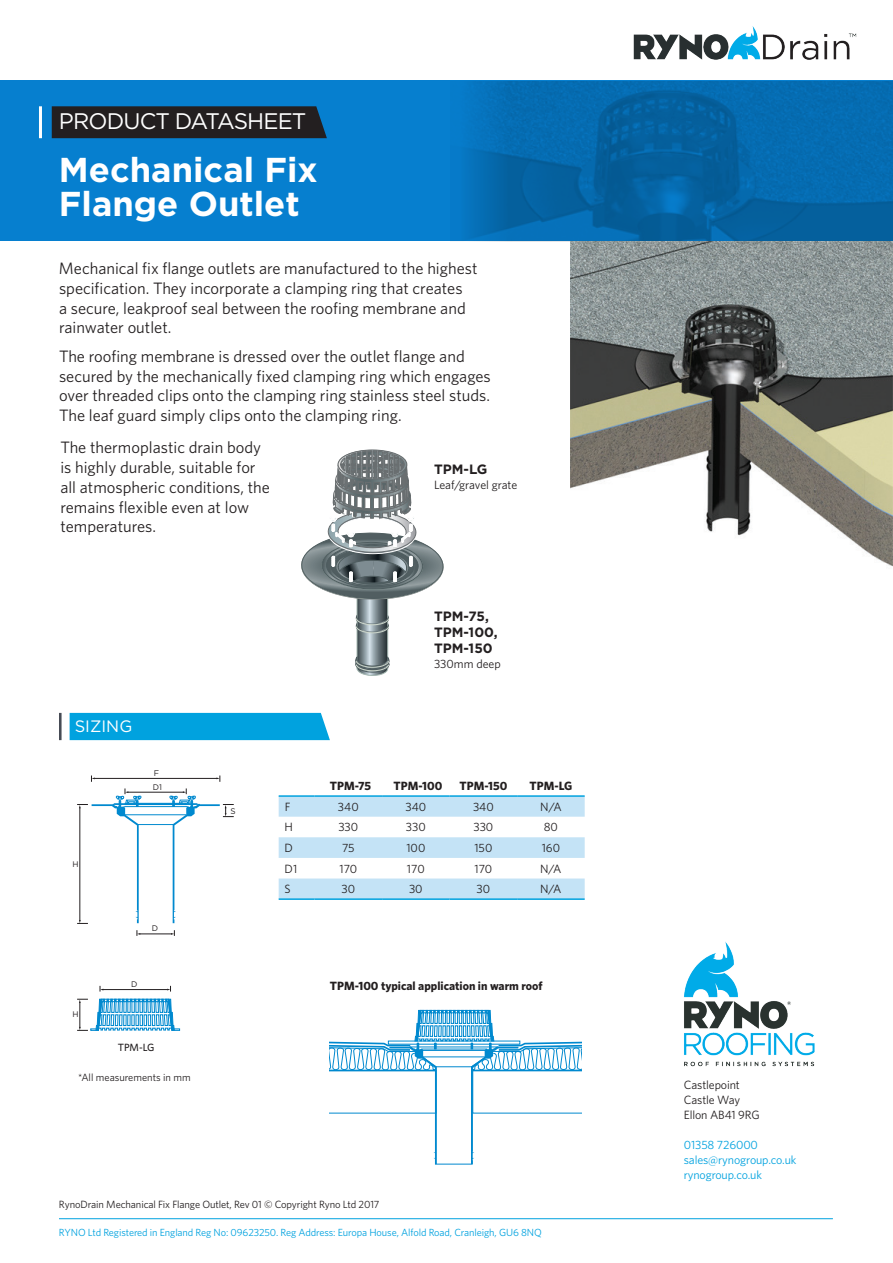
<style>
.page{position:relative;width:893px;height:1263px;background:#fff}
.page>*{position:absolute;margin:0;border:0;box-sizing:border-box;transform-origin:0 0}
.t1{font:700 34.5px/34.5px "Gotham";color:#fff}
.t2{font:22.5px "Gotham";letter-spacing:-.04em;color:#fff}
.t3{font:16.5px/19.8px "Whitney";color:#231f20}
.t4{font:16.5px "Gotham";color:#fff}
.t5{font:700 13.5px/16.2px "Gotham";color:#231f20}
.t6{font:12px/15px "Whitney";color:#231f20}
.t7{font:700 12px "Whitney";color:#231f20}
.t8{font:12px/15px "Whitney";letter-spacing:-.01em;color:#00a2df}
.t9{font:10.5px "Whitney";letter-spacing:-.01em;color:#231f20}
.t10{font:500 10.5px "Whitney";color:#231f20}
.t11{font:10.35px "Whitney";letter-spacing:-.01em;color:#00a2df}
.t12{font:8.1px "Gotham";color:#231f20}
</style>
<div class="page">
<div style="left:0;top:81px;width:893px;height:160px;background:#067fcf"></div>
<img style="left:462px;top:81px;width:431px;height:160px">
<hr style="left:59px;top:1218px;width:774px;height:1px;background:#00a2df">
<div style="left:52px;top:106px;width:275px;height:32px;background:#231f20"></div>
<hr style="left:39px;top:106px;width:3px;height:32px;background:#fff">
<img style="left:601px;top:26px;width:292px;height:77px">
<img style="left:684px;top:941px;width:131px;height:126px">
<div style="left:70px;top:713px;width:260px;height:27px;background:#00a2df"></div>
<hr style="left:59px;top:713px;width:3px;height:27px;background:#464b54">
<svg style="left:279px;top:797px;width:306px;height:101px"></svg>
<hr style="left:279px;top:795px;width:36px;height:2px;background:#00a2df">
<hr style="left:315px;top:795px;width:67px;height:2px;background:#00a2df">
<hr style="left:382px;top:795px;width:68px;height:2px;background:#00a2df">
<hr style="left:450px;top:795px;width:67px;height:2px;background:#00a2df">
<hr style="left:517px;top:795px;width:68px;height:2px;background:#00a2df">
<hr style="left:279px;top:898px;width:36px;height:2px;background:#00a2df">
<hr style="left:315px;top:898px;width:67px;height:2px;background:#00a2df">
<hr style="left:382px;top:898px;width:68px;height:2px;background:#00a2df">
<hr style="left:450px;top:898px;width:67px;height:2px;background:#00a2df">
<hr style="left:517px;top:898px;width:68px;height:2px;background:#00a2df">
<svg style="left:330px;top:1010px;width:252px;height:154px"></svg>
<svg style="left:301px;top:450px;width:143px;height:225px"></svg>
<hr style="left:140px;top:934px;width:32px;height:1px;background:#231f20">
<svg style="left:171px;top:930px;width:4px;height:6px"></svg>
<svg style="left:77px;top:788px;width:157px;height:136px"></svg>
<hr style="left:94px;top:778px;width:123px;height:1px;background:#231f20">
<svg style="left:91px;top:775px;width:4px;height:7px"></svg>
<svg style="left:216px;top:775px;width:5px;height:7px"></svg>
<svg style="left:77px;top:999px;width:103px;height:32px"></svg>
<hr style="left:103px;top:989px;width:65px;height:1px;background:#231f20">
<img style="left:571px;top:241px;width:322px;height:326px">
<h2 class="t2" style="left:59px;top:109px;width:249px">PRODUCT DATASHEET</h2>
<h1 class="t1" style="left:59px;top:152px;width:260px">Mechanical Fix<br>Flange Outlet</h1>
<p class="t3" style="left:59px;top:258px;width:420px">Mechanical fix flange outlets are manufactured to the highest specification. They incorporate a clamping ring that creates<br>a secure, leakproof seal between the roofing membrane and rainwater outlet.</p>
<p class="t3" style="left:59px;top:346px;width:433px">The roofing membrane is dressed over the outlet flange and secured by the mechanically fixed clamping ring which engages over threaded clips onto the clamping ring stainless steel studs.<br>The leaf guard simply clips onto the clamping ring.</p>
<p class="t3" style="left:60px;top:437px;width:211px">The thermoplastic drain body is highly durable, suitable for all atmospheric conditions, the remains flexible even at low temperatures.</p>
<p class="t5" style="left:434px;top:461px;width:55px">TPM-LG</p>
<p class="t6" style="left:434px;top:477px;width:85px">Leaf/gravel grate</p>
<p class="t4" style="left:75px;top:717px;width:59px">SIZING</p>
<p class="t12" style="left:154px;top:769px;width:7px">F</p>
<p class="t12" style="left:153px;top:782px;width:11px">D1</p>
<p class="t12" style="left:73px;top:859px;width:8px">H</p>
<p class="t12" style="left:73px;top:1010px;width:8px">H</p>
<p class="t12" style="left:152px;top:924px;width:8px">D</p>
<p class="t12" style="left:131px;top:979px;width:8px">D</p>
<p class="t10" style="left:118px;top:1041px;width:38px">TPM-LG</p>
<p class="t9" style="left:78px;top:1071px;width:114px">*All measurements in mm</p>
<p class="t12" style="left:230px;top:807px;width:7px">S</p>
<p class="t5" style="left:434px;top:608px;width:65px">TPM-75,<br>TPM-100,<br>TPM-150</p>
<p class="t6" style="left:434px;top:656px;width:68px">330mm deep</p>
<p class="t7" style="left:330px;top:779px;width:43px">TPM-75</p>
<p class="t7" style="left:394px;top:779px;width:50px">TPM-100</p>
<p class="t7" style="left:460px;top:779px;width:49px">TPM-150</p>
<p class="t7" style="left:530px;top:779px;width:44px">TPM-LG</p>
<p class="t6" style="left:285px;top:799px;width:7px">F</p>
<p class="t6" style="left:338px;top:799px;width:22px">340</p>
<p class="t6" style="left:405px;top:799px;width:22px">340</p>
<p class="t6" style="left:473px;top:799px;width:22px">340</p>
<p class="t6" style="left:540px;top:799px;width:23px">N/A</p>
<p class="t6" style="left:285px;top:819px;width:10px">H</p>
<p class="t6" style="left:338px;top:819px;width:21px">330</p>
<p class="t6" style="left:406px;top:819px;width:21px">330</p>
<p class="t6" style="left:473px;top:819px;width:21px">330</p>
<p class="t6" style="left:544px;top:819px;width:16px">80</p>
<p class="t6" style="left:285px;top:840px;width:10px">D</p>
<p class="t6" style="left:342px;top:840px;width:14px">75</p>
<p class="t6" style="left:406px;top:840px;width:21px">100</p>
<p class="t6" style="left:474px;top:840px;width:20px">150</p>
<p class="t6" style="left:542px;top:840px;width:20px">160</p>
<p class="t6" style="left:285px;top:860px;width:14px">D1</p>
<p class="t6" style="left:339px;top:860px;width:19px">170</p>
<p class="t6" style="left:407px;top:860px;width:19px">170</p>
<p class="t6" style="left:474px;top:860px;width:19px">170</p>
<p class="t6" style="left:540px;top:860px;width:23px">N/A</p>
<p class="t6" style="left:285px;top:881px;width:8px">S</p>
<p class="t6" style="left:341px;top:881px;width:15px">30</p>
<p class="t6" style="left:409px;top:881px;width:15px">30</p>
<p class="t6" style="left:476px;top:881px;width:15px">30</p>
<p class="t6" style="left:540px;top:881px;width:23px">N/A</p>
<p class="t7" style="left:330px;top:979px;width:214px">TPM-100 typical application in warm roof</p>
<p class="t9" style="left:59px;top:1198px;width:322px">RynoDrain Mechanical Fix Flange Outlet, Rev 01 © Copyright Ryno Ltd 2017</p>
<p class="t11" style="left:59px;top:1226px;width:484px">RYNO Ltd Registered in England Reg No: 09623250. Reg Address: Europa House, Alfold Road, Cranleigh, GU6 8NQ</p>
<p class="t6" style="left:684px;top:1077px;width:77px">Castlepoint<br>Castle Way<br>Ellon AB41 9RG</p>
<p class="t8" style="left:684px;top:1137px;width:114px">01358 726000 sales@rynogroup.co.uk rynogroup.co.uk</p>
</div>
